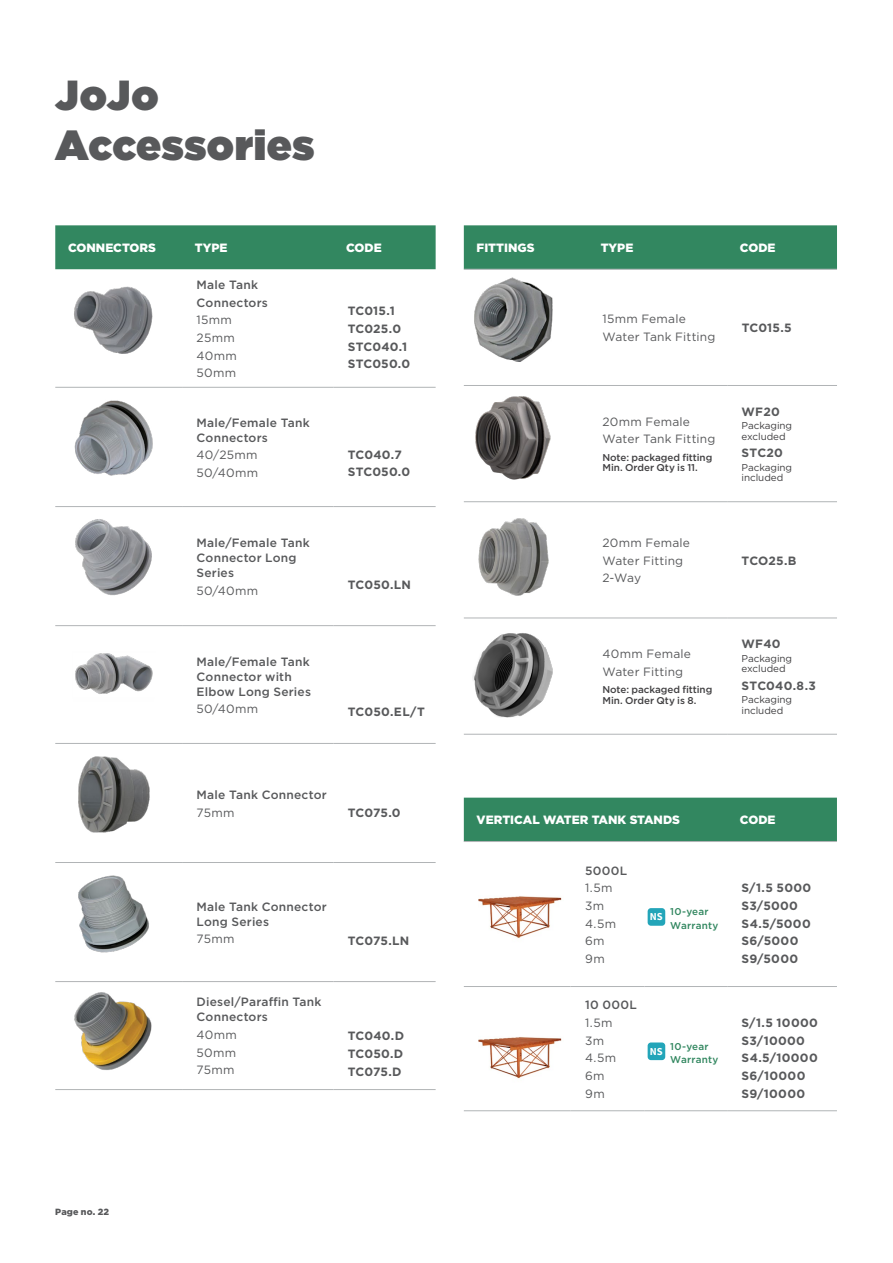
<style>
.page{position:relative;width:893px;height:1263px;background:#fff}
.page>*{position:absolute;margin:0;border:0;box-sizing:border-box;transform-origin:0 0}
.t1{font:900 42px/50.4px "Gotham";letter-spacing:.015em;color:#58595b}
.t2{font:700 12px/17.7px "Gotham";letter-spacing:.015em;color:#58595b}
.t3{font:500 12px/15px "Gotham";letter-spacing:.02em;color:#58595b}
.t4{font:12px/17.7px "Gotham";letter-spacing:.02em;color:#58595b}
.t5{font:900 12px "Gotham";color:#fff}
.t6{font:700 10.65px "Source Sans Pro";color:#fff}
.t7{font:500 9.9px/10.5px "Gotham";letter-spacing:-.005em;color:#414042}
.t8{font:9.9px/10.5px "Gotham";letter-spacing:-.01em;color:#414042}
.t9{font:500 9.9px/13.5px "Gotham";letter-spacing:.025em;color:#328760}
.t10{font:900 9px "Gotham";letter-spacing:.02em;color:#58595b}
</style>
<div class="page">
<div style="left:464px;top:798px;width:373px;height:43px;background:#328760"></div>
<hr style="left:464px;top:841px;width:107px;height:1px;background:#b1b4b6">
<hr style="left:571px;top:841px;width:74px;height:1px;background:#b1b4b6">
<hr style="left:645px;top:841px;width:82px;height:1px;background:#b1b4b6">
<hr style="left:727px;top:841px;width:110px;height:1px;background:#b1b4b6">
<hr style="left:464px;top:986px;width:107px;height:1px;background:#b1b4b6">
<hr style="left:571px;top:986px;width:74px;height:1px;background:#b1b4b6">
<hr style="left:645px;top:986px;width:82px;height:1px;background:#b1b4b6">
<hr style="left:727px;top:986px;width:110px;height:1px;background:#b1b4b6">
<hr style="left:464px;top:1110px;width:107px;height:1px;background:#b1b4b6">
<hr style="left:571px;top:1110px;width:74px;height:1px;background:#b1b4b6">
<hr style="left:645px;top:1110px;width:82px;height:1px;background:#b1b4b6">
<hr style="left:727px;top:1110px;width:110px;height:1px;background:#b1b4b6">
<img style="left:478px;top:896px;width:84px;height:42px">
<img style="left:478px;top:1037px;width:84px;height:42px">
<img style="left:74px;top:286px;width:79px;height:68px">
<img style="left:474px;top:277px;width:79px;height:85px">
<img style="left:475px;top:396px;width:76px;height:84px">
<img style="left:478px;top:518px;width:71px;height:78px">
<img style="left:473px;top:633px;width:80px;height:84px">
<img style="left:74px;top:400px;width:79px;height:76px">
<img style="left:75px;top:519px;width:77px;height:77px">
<img style="left:75px;top:653px;width:78px;height:41px">
<img style="left:78px;top:756px;width:72px;height:77px">
<img style="left:78px;top:875px;width:71px;height:78px">
<img style="left:74px;top:992px;width:78px;height:78px">
<div style="left:648px;top:908px;width:17px;height:18px;background:#23a5b9;border-radius:3px"></div>
<div style="left:648px;top:1042px;width:17px;height:18px;background:#23a5b9;border-radius:3px"></div>
<div style="left:55px;top:225px;width:381px;height:44px;background:#328760"></div>
<hr style="left:55px;top:387px;width:127px;height:1px;background:#b1b4b6">
<hr style="left:182px;top:387px;width:151px;height:1px;background:#b1b4b6">
<hr style="left:333px;top:387px;width:103px;height:1px;background:#b1b4b6">
<hr style="left:55px;top:506px;width:127px;height:1px;background:#b1b4b6">
<hr style="left:182px;top:506px;width:151px;height:1px;background:#b1b4b6">
<hr style="left:333px;top:506px;width:103px;height:1px;background:#b1b4b6">
<hr style="left:55px;top:625px;width:127px;height:1px;background:#b1b4b6">
<hr style="left:182px;top:625px;width:151px;height:1px;background:#b1b4b6">
<hr style="left:333px;top:625px;width:103px;height:1px;background:#b1b4b6">
<hr style="left:55px;top:743px;width:127px;height:1px;background:#b1b4b6">
<hr style="left:182px;top:743px;width:151px;height:1px;background:#b1b4b6">
<hr style="left:333px;top:743px;width:103px;height:1px;background:#b1b4b6">
<hr style="left:55px;top:862px;width:127px;height:1px;background:#b1b4b6">
<hr style="left:182px;top:862px;width:151px;height:1px;background:#b1b4b6">
<hr style="left:333px;top:862px;width:103px;height:1px;background:#b1b4b6">
<hr style="left:55px;top:981px;width:127px;height:1px;background:#b1b4b6">
<hr style="left:182px;top:981px;width:151px;height:1px;background:#b1b4b6">
<hr style="left:333px;top:981px;width:103px;height:1px;background:#b1b4b6">
<hr style="left:55px;top:1089px;width:127px;height:1px;background:#b1b4b6">
<hr style="left:182px;top:1089px;width:151px;height:1px;background:#b1b4b6">
<hr style="left:333px;top:1089px;width:103px;height:1px;background:#b1b4b6">
<div style="left:464px;top:225px;width:373px;height:44px;background:#328760"></div>
<hr style="left:464px;top:269px;width:124px;height:1px;background:#b1b4b6">
<hr style="left:588px;top:269px;width:139px;height:1px;background:#b1b4b6">
<hr style="left:727px;top:269px;width:110px;height:1px;background:#b1b4b6">
<hr style="left:464px;top:385px;width:124px;height:1px;background:#b1b4b6">
<hr style="left:588px;top:385px;width:139px;height:1px;background:#b1b4b6">
<hr style="left:727px;top:385px;width:110px;height:1px;background:#b1b4b6">
<hr style="left:464px;top:501px;width:124px;height:1px;background:#b1b4b6">
<hr style="left:588px;top:501px;width:139px;height:1px;background:#b1b4b6">
<hr style="left:727px;top:501px;width:110px;height:1px;background:#b1b4b6">
<hr style="left:464px;top:618px;width:124px;height:1px;background:#b1b4b6">
<hr style="left:588px;top:618px;width:139px;height:1px;background:#b1b4b6">
<hr style="left:727px;top:618px;width:110px;height:1px;background:#b1b4b6">
<hr style="left:464px;top:734px;width:124px;height:1px;background:#b1b4b6">
<hr style="left:588px;top:734px;width:139px;height:1px;background:#b1b4b6">
<hr style="left:727px;top:734px;width:110px;height:1px;background:#b1b4b6">
<h1 class="t1" style="left:55px;top:69px;width:261px">JoJo<br>Accessories</h1>
<p class="t5" style="left:68px;top:240px;width:90px">CONNECTORS</p>
<p class="t5" style="left:195px;top:240px;width:34px">TYPE</p>
<p class="t5" style="left:346px;top:240px;width:37px">CODE</p>
<p class="t3" style="left:197px;top:276px;width:73px;line-height:17.7px">Male Tank<br>Connectors</p>
<p class="t4" style="left:197px;top:311px;width:42px">15mm<br>25mm<br>40mm<br>50mm</p>
<p class="t2" style="left:348px;top:302px;width:64px">TC015.1<br>TC025.0<br>STC040.1<br>STC050.0</p>
<p class="t3" style="left:197px;top:415px;width:115px">Male/Female Tank<br>Connectors</p>
<p class="t4" style="left:197px;top:446px;width:63px">40/25mm<br>50/40mm</p>
<p class="t2" style="left:348px;top:445px;width:64px">TC040.7<br>STC050.0</p>
<p class="t3" style="left:197px;top:535px;width:115px">Male/Female Tank<br>Connector Long<br>Series</p>
<p class="t4" style="left:197px;top:581px;width:63px">50/40mm</p>
<p class="t2" style="left:348px;top:575px;width:65px">TC050.LN</p>
<p class="t3" style="left:197px;top:654px;width:116px">Male/Female Tank<br>Connector with<br>Elbow Long Series</p>
<p class="t4" style="left:197px;top:700px;width:63px">50/40mm</p>
<p class="t2" style="left:348px;top:703px;width:79px">TC050.EL/T</p>
<p class="t3" style="left:197px;top:787px;width:132px">Male Tank Connector</p>
<p class="t4" style="left:197px;top:803px;width:39px">75mm</p>
<p class="t2" style="left:348px;top:803px;width:54px">TC075.0</p>
<p class="t3" style="left:197px;top:899px;width:132px">Male Tank Connector<br>Long Series</p>
<p class="t4" style="left:197px;top:930px;width:39px">75mm</p>
<p class="t2" style="left:348px;top:931px;width:63px">TC075.LN</p>
<p class="t10" style="left:55px;top:1205px;width:55px">Page no. 22</p>
<p class="t3" style="left:197px;top:994px;width:126px">Diesel/Paraffin Tank<br>Connectors</p>
<p class="t4" style="left:197px;top:1026px;width:42px;text-align:justify">40mm 50mm 75mm</p>
<p class="t2" style="left:348px;top:1027px;width:58px;text-align:justify">TC040.D TC050.D TC075.D</p>
<p class="t5" style="left:477px;top:240px;width:59px">FITTINGS</p>
<p class="t5" style="left:601px;top:240px;width:34px">TYPE</p>
<p class="t5" style="left:740px;top:240px;width:37px">CODE</p>
<p class="t4" style="left:602px;top:310px;width:114px">15mm Female<br>Water Tank Fitting</p>
<p class="t2" style="left:742px;top:319px;width:52px">TC015.5</p>
<p class="t4" style="left:602px;top:412px;width:114px">20mm Female<br>Water Tank Fitting</p>
<p class="t7" style="left:602px;top:452px;width:111px">Note: packaged fitting<br>Min. Order Qty is 11.</p>
<p class="t4" style="left:602px;top:534px;width:89px">20mm Female<br>Water Fitting<br>2-Way</p>
<p class="t4" style="left:602px;top:645px;width:90px">40mm Female<br>Water Fitting</p>
<p class="t7" style="left:602px;top:684px;width:111px">Note: packaged fitting<br>Min. Order Qty is 8.</p>
<p class="t2" style="left:742px;top:402px;width:40px">WF20</p>
<p class="t8" style="left:742px;top:420px;width:52px">Packaging excluded</p>
<p class="t2" style="left:742px;top:444px;width:43px">STC20</p>
<p class="t8" style="left:742px;top:462px;width:52px">Packaging included</p>
<p class="t2" style="left:742px;top:551px;width:56px">TCO25.B</p>
<p class="t2" style="left:742px;top:635px;width:40px">WF40</p>
<p class="t8" style="left:742px;top:653px;width:52px">Packaging excluded</p>
<p class="t2" style="left:742px;top:676px;width:76px">STC040.8.3</p>
<p class="t8" style="left:742px;top:694px;width:52px">Packaging included</p>
<p class="t5" style="left:477px;top:812px;width:205px">VERTICAL WATER TANK STANDS</p>
<p class="t5" style="left:740px;top:812px;width:37px">CODE</p>
<p class="t3" style="left:585px;top:863px;width:44px">5000L</p>
<p class="t4" style="left:585px;top:879px;width:32px">1.5m<br>3m<br>4.5m<br>6m<br>9m</p>
<p class="t6" style="left:650px;top:910px;width:14px">NS</p>
<p class="t9" style="left:670px;top:905px;width:50px">10-year<br>Warranty</p>
<p class="t3" style="left:585px;top:997px;width:53px">10 000L</p>
<p class="t4" style="left:585px;top:1014px;width:32px">1.5m<br>3m<br>4.5m<br>6m<br>9m</p>
<p class="t6" style="left:650px;top:1044px;width:14px">NS</p>
<p class="t9" style="left:670px;top:1039px;width:50px">10-year<br>Warranty</p>
<p class="t2" style="left:742px;top:879px;width:71px">S/1.5 5000<br>S3/5000<br>S4.5/5000<br>S6/5000<br>S9/5000</p>
<p class="t2" style="left:742px;top:1014px;width:78px">S/1.5 10000<br>S3/10000<br>S4.5/10000<br>S6/10000<br>S9/10000</p>
</div>
